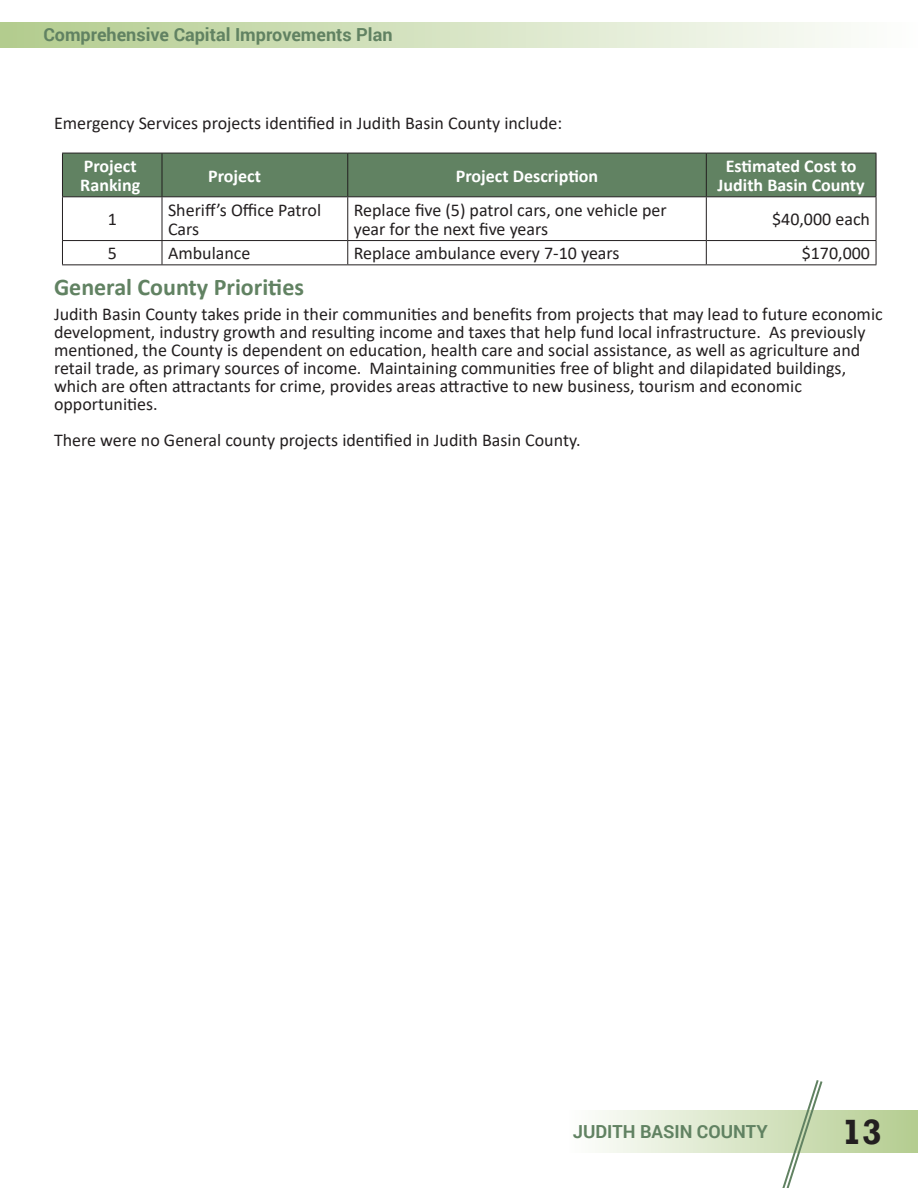
<style>
.page{position:relative;width:918px;height:1188px;background:#fff}
.page>*{position:absolute;margin:0;border:0;box-sizing:border-box;transform-origin:0 0}
.t1{font:700 36px "Rockwell";color:#231f20}
.Sub_Heading{font:700 24px "Calibri";color:#618262}
.t2{font:18px/18px "Calibri";color:#231f20}
.t3{font:700 18px/19.5px "Calibri";color:#fff}
.t4{font:700 18px "Roboto";color:#618262}
</style>
<div class="page">
<div style="left:0;top:22px;width:918px;height:26px;background:linear-gradient(to right,#b3cc8e,#fefefd)"></div>
<svg style="left:598px;top:1110px;width:320px;height:42px;background:#d7e4c4"></svg>
<svg style="left:779px;top:1080px;width:45px;height:108px"></svg>
<div style="left:63px;top:154px;width:813px;height:42px;background:#618262"></div>
<hr style="left:62px;top:153px;width:100px;height:1px;background:#231f20">
<hr style="left:62px;top:153px;width:1px;height:43px;background:#231f20">
<hr style="left:162px;top:153px;width:186px;height:1px;background:#231f20">
<hr style="left:162px;top:153px;width:1px;height:43px;background:#231f20">
<hr style="left:348px;top:153px;width:358px;height:1px;background:#231f20">
<hr style="left:347px;top:153px;width:1px;height:43px;background:#231f20">
<hr style="left:706px;top:153px;width:170px;height:1px;background:#231f20">
<hr style="left:706px;top:153px;width:1px;height:43px;background:#231f20">
<hr style="left:876px;top:153px;width:1px;height:43px;background:#231f20">
<hr style="left:62px;top:196px;width:100px;height:1px;background:#231f20">
<hr style="left:62px;top:197px;width:1px;height:43px;background:#231f20">
<hr style="left:162px;top:196px;width:186px;height:1px;background:#231f20">
<hr style="left:162px;top:197px;width:1px;height:43px;background:#231f20">
<hr style="left:348px;top:196px;width:358px;height:1px;background:#231f20">
<hr style="left:347px;top:197px;width:1px;height:43px;background:#231f20">
<hr style="left:706px;top:196px;width:170px;height:1px;background:#231f20">
<hr style="left:706px;top:197px;width:1px;height:43px;background:#231f20">
<hr style="left:876px;top:197px;width:1px;height:43px;background:#231f20">
<hr style="left:62px;top:240px;width:100px;height:1px;background:#231f20">
<svg style="left:62px;top:241px;width:1px;height:23px"></svg>
<hr style="left:162px;top:240px;width:186px;height:1px;background:#231f20">
<svg style="left:162px;top:241px;width:1px;height:23px"></svg>
<hr style="left:348px;top:240px;width:358px;height:1px;background:#231f20">
<svg style="left:347px;top:241px;width:1px;height:23px"></svg>
<hr style="left:706px;top:240px;width:170px;height:1px;background:#231f20">
<svg style="left:706px;top:241px;width:1px;height:23px"></svg>
<svg style="left:876px;top:241px;width:1px;height:23px"></svg>
<hr style="left:62px;top:264px;width:100px;height:1px;background:#231f20">
<hr style="left:162px;top:264px;width:186px;height:1px;background:#231f20">
<hr style="left:348px;top:264px;width:358px;height:1px;background:#231f20">
<hr style="left:706px;top:264px;width:170px;height:1px;background:#231f20">
<p class="t4" style="left:43px;top:22px;width:351px">Comprehensive Capital Improvements Plan</p>
<p class="t2" style="left:54px;top:113px;width:510px">Emergency Services projects identified in Judith Basin County include:</p>
<p class="t3" style="left:80px;top:156px;width:61px">Project<br>Ranking</p>
<p class="t3" style="left:208px;top:166px;width:54px">Project</p>
<p class="t3" style="left:456px;top:166px;width:144px">Project Description</p>
<p class="t3" style="left:718px;top:156px;width:149px;text-align:center">Estimated Cost to<br>Judith Basin County</p>
<p class="t2" style="left:108px;top:210px;width:11px">1</p>
<p class="t2" style="left:168px;top:200px;width:155px;line-height:19.5px">Sheriff’s Office Patrol<br>Cars</p>
<p class="t2" style="left:354px;top:200px;width:315px;line-height:19.5px">Replace five (5) patrol cars, one vehicle per year for the next five years</p>
<p class="t2" style="left:772px;top:210px;width:99px">$40,000 each</p>
<p class="t2" style="left:108px;top:244px;width:11px">5</p>
<p class="t2" style="left:168px;top:244px;width:84px">Ambulance</p>
<p class="t2" style="left:354px;top:244px;width:267px">Replace ambulance every 7-10 years</p>
<p class="t2" style="left:802px;top:244px;width:70px">$170,000</p>
<p class="Sub_Heading" style="left:54px;top:270px;width:251px">General County Priorities</p>
<p class="t2" style="left:54px;top:305px;width:830px">Judith Basin County takes pride in their communities and benefits from projects that may lead to future economic development, industry growth and resulting income and taxes that help fund local infrastructure. As previously mentioned, the County is dependent on education, health care and social assistance, as well as agriculture and retail trade, as primary sources of income. Maintaining communities free of blight and dilapidated buildings, which are often attractants for crime, provides areas attractive to new business, tourism and economic opportunities.</p>
<p class="t2" style="left:54px;top:431px;width:528px">There were no General county projects identified in Judith Basin County.</p>
<p class="t4" style="left:573px;top:1119px;width:196px">JUDITH BASIN COUNTY</p>
<h1 class="t1" style="left:842px;top:1110px;width:41px">13</h1>
</div>
